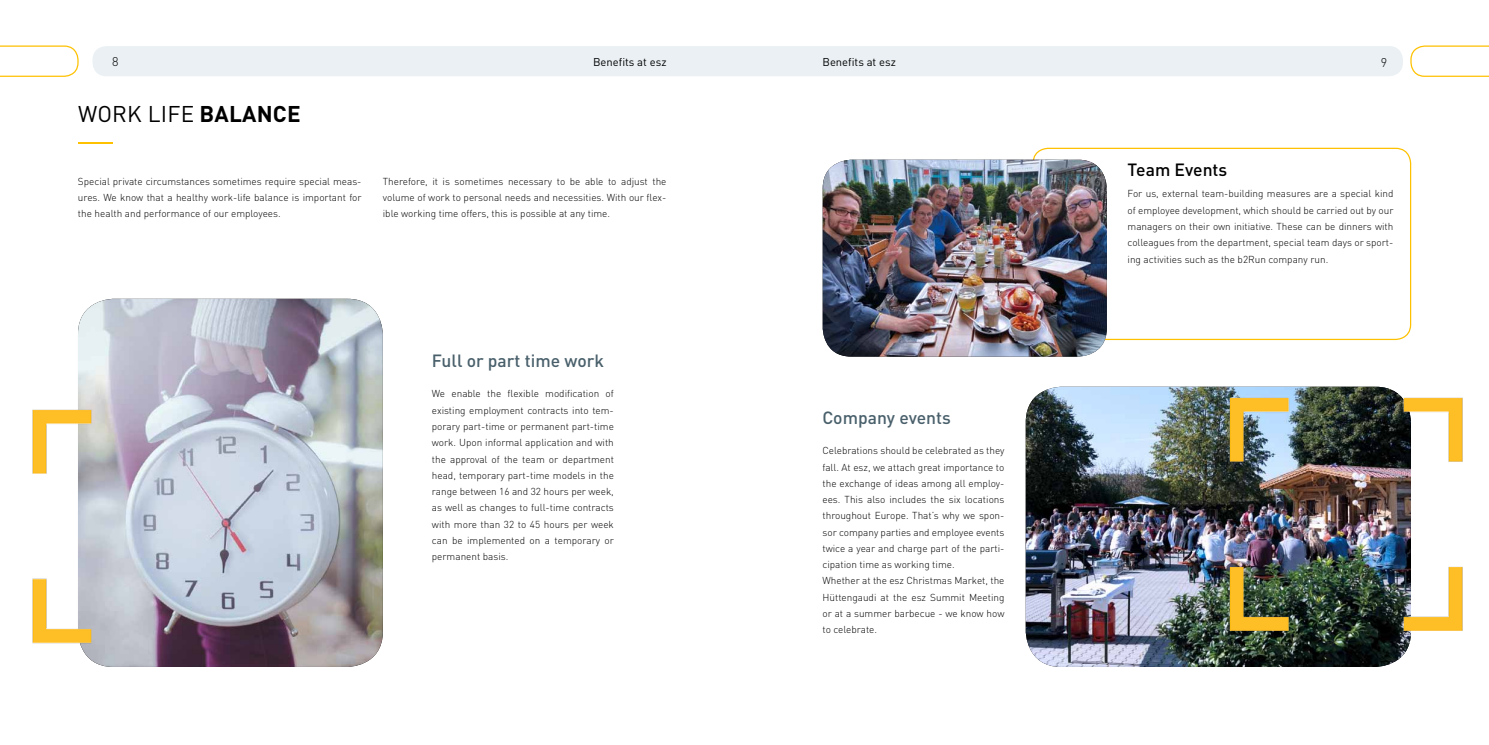
<style>
.page{position:relative;width:1489px;height:745px;background:#fff}
.page>*{position:absolute;margin:0;border:0;box-sizing:border-box;transform-origin:0 0}
.t1{font:22.5px "DIN Pro";letter-spacing:.01em;color:#000}
.t2{font:700 22.5px "DIN Pro";color:#000}
.t3{font:500 17.5px "DIN Pro";color:#49606b}
.t4{font:500 17.5px "DIN Pro";color:#000}
.t5{font:12.5px "esz DIN Pro Light";color:#000}
.t6{font:11.25px "DIN Pro";color:#000}
.t7{font:10px/16.2px "esz DIN Pro Light";color:#000201;text-align:justify}
.s1{font-weight:700}
</style>
<div class="page">
<hr style="left:78px;top:142px;width:34px;height:2px;background:#fec100">
<img style="left:78px;top:298px;width:305px;height:368px">
<img style="left:32px;top:402px;width:148px;height:246px">
<img style="left:1025px;top:386px;width:385px;height:280px">
<img style="left:1228px;top:390px;width:235px;height:241px">
<svg style="left:0;top:45px;width:79px;height:32px"></svg>
<svg style="left:1410px;top:45px;width:78px;height:32px"></svg>
<div style="left:92px;top:46px;width:1310px;height:30px;background:#eaf0f3;border-radius:14px"></div>
<div style="left:1032px;top:148px;width:378px;height:192px;border:1px solid #fec100;border-radius:15px"></div>
<img style="left:822px;top:160px;width:284px;height:196px">
<p class="t5" style="left:112px;top:54px;width:8px">8</p>
<p class="t6" style="left:593px;top:53px;width:75px">Benefits at esz</p>
<p class="t6" style="left:822px;top:53px;width:75px">Benefits at esz</p>
<p class="t5" style="left:1380px;top:55px;width:8px">9</p>
<h1 class="t1" style="left:78px;top:97px;width:152px">Work Life <span class="s1">BALA</span></h1>
<h1 class="t2" style="left:257px;top:96px;width:46px">NCE</h1>
<p class="t7" style="left:78px;top:173px;width:285px">Special private circumstances sometimes require special meas&shy;ures. We know that a healthy work-life balance is important for the health and performance of our employees.</p>
<p class="t7" style="left:383px;top:173px;width:285px">Therefore, it is sometimes necessary to be able to adjust the volume of work to personal needs and necessities. With our flex&shy;ible working time offers, this is possible at any time.</p>
<h2 class="t3" style="left:432px;top:347px;width:174px">Full or part time work</h2>
<p class="t7" style="left:432px;top:385px;width:183px">We enable the flexible modification of existing employment contracts into tem&shy;porary part-time or permanent part-time work. Upon informal application and with the approval of the team or department head, temporary part-time models in the range between 16 and 32 hours per week, as well as changes to full-time contracts with more than 32 to 45 hours per week can be implemented on a temporary or permanent basis.</p>
<h2 class="t3" style="left:822px;top:404px;width:130px">Company events</h2>
<p class="t7" style="left:822px;top:442px;width:183px;text-align:left">Celebrations should be celebrated as they fall. At esz, we attach great importance to the exchange of ideas among all employ&shy;ees. This also includes the six locations throughout Europe. That’s why we spon&shy;sor company parties and employee events twice a year and charge part of the parti&shy;cipation time as working time.<br>Whether at the esz Christmas Market, the Hüttengaudi at the esz Summit Meeting or at a summer barbecue - we know how to celebrate.</p>
<h2 class="t4" style="left:1127px;top:156px;width:101px">Team Events</h2>
<p class="t7" style="left:1127px;top:185px;width:267px">For us, external team-building measures are a special kind of employee development, which should be carried out by our managers on their own initiative. These can be dinners with colleagues from the department, special team days or sport&shy;ing activities such as the b2Run company run.</p>
</div>
